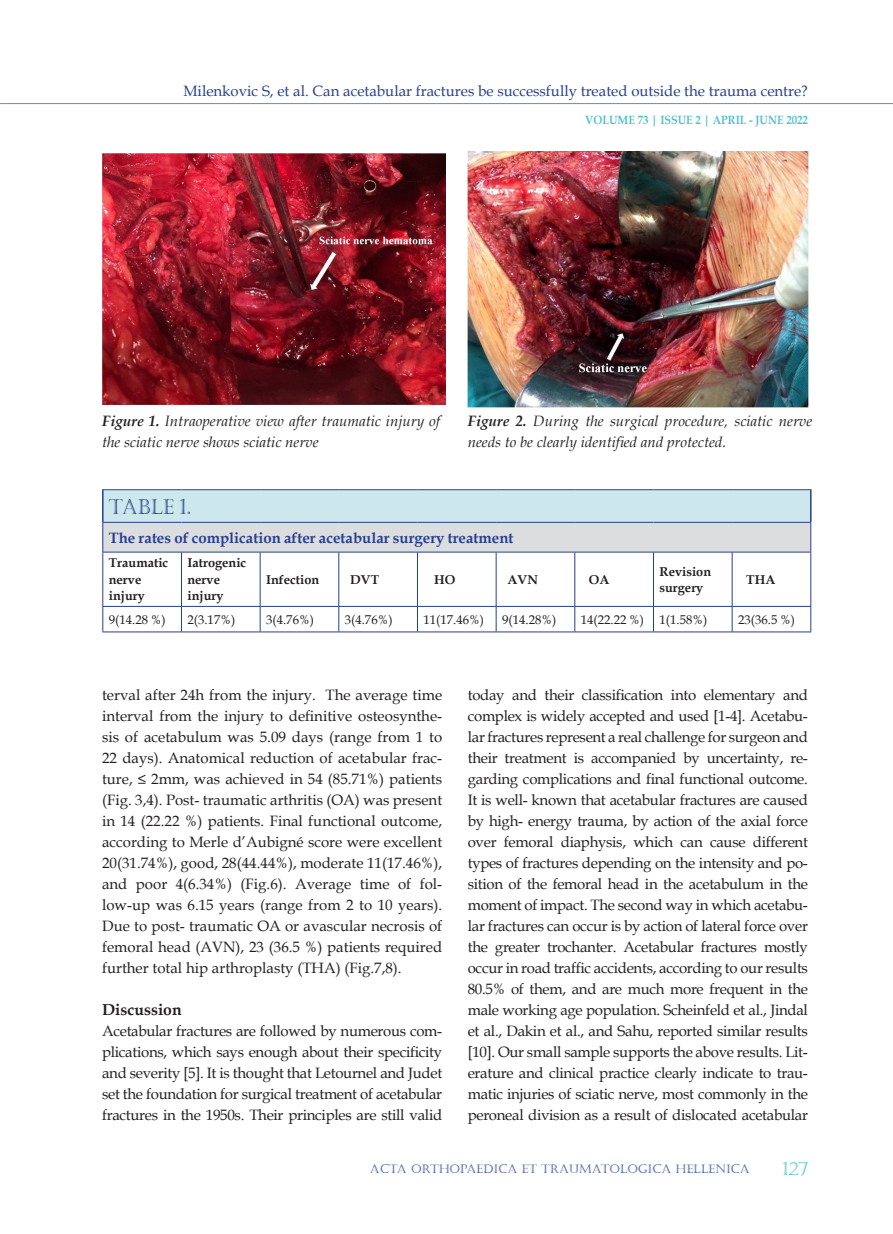
<style>
.page{position:relative;width:893px;height:1234px;background:#fff}
.page>*{position:absolute;margin:0;border:0;box-sizing:border-box;transform-origin:0 0}
.t1{font:21px "Castellar";color:#253f8e;scale:.93 1}
.t2{font:18px "Castellar";color:#54c0ce}
.t3{font:700 15.75px "Book Antiqua";color:#231f20}
.Βασικό{font:15px/21px "Book Antiqua";letter-spacing:-.02em;color:#231f20;text-align:justify}
.Βασικό-2{font:italic 15px/21px "Book Antiqua";color:#231f20}
.t4{font:15px "Book Antiqua";color:#253f8e}
.table_text{font:700 15px "Book Antiqua";color:#253f8e}
.table_text-2{font:12.75px "Book Antiqua";color:#231f20}
.table_text-3{font:700 12.75px/16.5px "Book Antiqua";color:#231f20}
.t5{font:12px "Castellar";color:#253f8e}
.t6{font:700 12px "Book Antiqua";color:#54c0ce;scale:.9 1}
.s1{font-weight:700}
</style>
<div class="page">
<hr style="left:0;top:103px;width:893px;height:3px;background:#231f20;opacity:.75">
<img style="left:102px;top:153px;width:344px;height:252px">
<img style="left:468px;top:151px;width:341px;height:256px">
<div style="left:103px;top:489px;width:708px;height:33px;background:#cde8ed"></div>
<hr style="left:102px;top:489px;width:79px;height:1px;background:#253f8e">
<hr style="left:181px;top:489px;width:79px;height:1px;background:#253f8e">
<hr style="left:260px;top:489px;width:79px;height:1px;background:#253f8e">
<hr style="left:339px;top:489px;width:78px;height:1px;background:#253f8e">
<hr style="left:417px;top:489px;width:79px;height:1px;background:#253f8e">
<hr style="left:496px;top:489px;width:79px;height:1px;background:#253f8e">
<hr style="left:575px;top:489px;width:78px;height:1px;background:#253f8e">
<hr style="left:653px;top:489px;width:79px;height:1px;background:#253f8e">
<hr style="left:732px;top:489px;width:80px;height:1px;background:#253f8e">
<hr style="left:102px;top:490px;width:2px;height:32px;background:#253f8e">
<hr style="left:810px;top:490px;width:2px;height:32px;background:#253f8e">
<svg style="left:102px;top:522px;width:709px;height:109px"></svg>
<hr style="left:102px;top:631px;width:79px;height:1px;background:#253f8e">
<hr style="left:181px;top:631px;width:79px;height:1px;background:#253f8e">
<hr style="left:260px;top:631px;width:79px;height:1px;background:#253f8e">
<hr style="left:339px;top:631px;width:78px;height:1px;background:#253f8e">
<hr style="left:417px;top:631px;width:79px;height:1px;background:#253f8e">
<hr style="left:496px;top:631px;width:79px;height:1px;background:#253f8e">
<hr style="left:575px;top:631px;width:78px;height:1px;background:#253f8e">
<hr style="left:653px;top:631px;width:79px;height:1px;background:#253f8e">
<hr style="left:732px;top:631px;width:79px;height:1px;background:#253f8e">
<p class="t4" style="left:183px;top:81px;width:626px">Milenkovic S, et al. Can acetabular fractures be successfully treated outside the trauma centre?</p>
<p class="t6" style="left:585px;top:111px;width:249px">VOLUME 73 | ISSUE 2 | APRIL - JUNE 2022</p>
<p class="Βασικό-2" style="left:102px;top:410px;width:340px"><span class="s1">Figure 1.</span> Intraoperative view after traumatic injury of the sciatic nerve shows sciatic nerve</p>
<p class="Βασικό-2" style="left:468px;top:410px;width:346px"><span class="s1">Figure 2.</span> During the surgical procedure, sciatic nerve needs to be clearly identified and protected.</p>
<p class="t1" style="left:109px;top:494px;width:90px">TABLE 1.</p>
<p class="table_text" style="left:109px;top:527px;width:406px">The rates of complication after acetabular surgery treatment</p>
<p class="table_text-3" style="left:109px;top:554px;width:61px">Traumatic nerve injury</p>
<p class="table_text-3" style="left:187px;top:554px;width:60px">Iatrogenic nerve injury</p>
<p class="table_text-3" style="left:266px;top:571px;width:55px">Infection</p>
<p class="table_text-3" style="left:350px;top:571px;width:31px">DVT</p>
<p class="table_text-3" style="left:434px;top:571px;width:23px">HO</p>
<p class="table_text-3" style="left:508px;top:571px;width:32px">AVN</p>
<p class="table_text-3" style="left:589px;top:571px;width:22px">OA</p>
<p class="table_text-3" style="left:659px;top:563px;width:53px">Revision surgery</p>
<p class="table_text-3" style="left:746px;top:571px;width:31px">THA</p>
<p class="table_text-2" style="left:109px;top:610px;width:58px">9(14.28 %)</p>
<p class="table_text-2" style="left:187px;top:610px;width:49px">2(3.17%)</p>
<p class="table_text-2" style="left:266px;top:610px;width:49px">3(4.76%)</p>
<p class="table_text-2" style="left:345px;top:610px;width:49px">3(4.76%)</p>
<p class="table_text-2" style="left:423px;top:610px;width:62px">11(17.46%)</p>
<p class="table_text-2" style="left:502px;top:610px;width:56px">9(14.28%)</p>
<p class="table_text-2" style="left:581px;top:610px;width:65px">14(22.22 %)</p>
<p class="table_text-2" style="left:659px;top:610px;width:49px">1(1.58%)</p>
<p class="table_text-2" style="left:738px;top:610px;width:58px">23(36.5 %)</p>
<p class="Βασικό" style="left:102px;top:683px;width:342px">terval after 24h from the injury. The average time interval from the injury to definitive osteosynthe&shy;sis of acetabulum was 5.09 days (range from 1 to 22 days). Anatomical reduction of acetabular frac&shy;ture, ≤ 2mm, was achieved in 54 (85.71%) patients (Fig. 3,4). Post- traumatic arthritis (OA) was present in 14 (22.22 %) patients. Final functional outcome, according to Merle d’Aubigné score were excellent 20(31.74%), good, 28(44.44%), moderate 11(17.46%), and poor 4(6.34%) (Fig.6). Average time of fol&shy;low-up was 6.15 years (range from 2 to 10 years).<br>Due to post- traumatic OA or avascular necrosis of femoral head (AVN), 23 (36.5 %) patients required further total hip arthroplasty (THA) (Fig.7,8).</p>
<p class="t3" style="left:102px;top:998px;width:81px">Discussion</p>
<p class="Βασικό" style="left:102px;top:1019px;width:342px">Acetabular fractures are followed by numerous com&shy;plications, which says enough about their specificity and severity [5]. It is thought that Letournel and Judet set the foundation for surgical treatment of acetabular fractures in the 1950s. Their principles are still valid</p>
<p class="Βασικό" style="left:468px;top:683px;width:342px">today and their classification into elementary and complex is widely accepted and used [1-4]. Acetabu&shy;lar fractures represent a real challenge for surgeon and their treatment is accompanied by uncertainty, re&shy;garding complications and final functional outcome.<br>It is well- known that acetabular fractures are caused by high- energy trauma, by action of the axial force over femoral diaphysis, which can cause different types of fractures depending on the intensity and po&shy;sition of the femoral head in the acetabulum in the moment of impact. The second way in which acetabu&shy;lar fractures can occur is by action of lateral force over the greater trochanter. Acetabular fractures mostly occur in road traffic accidents, according to our results 80.5% of them, and are much more frequent in the male working age population. Scheinfeld et al., Jindal et al., Dakin et al., and Sahu, reported similar results [10]. Our small sample supports the above results. Lit&shy;erature and clinical practice clearly indicate to trau&shy;matic injuries of sciatic nerve, most commonly in the peroneal division as a result of dislocated acetabular</p>
<p class="t5" style="left:370px;top:1161px;width:381px">ACTA ORTHOPAEDICA ET TRAUMATOLOGICA HELLENICA</p>
<p class="t2" style="left:782px;top:1157px;width:28px">127</p>
</div>
